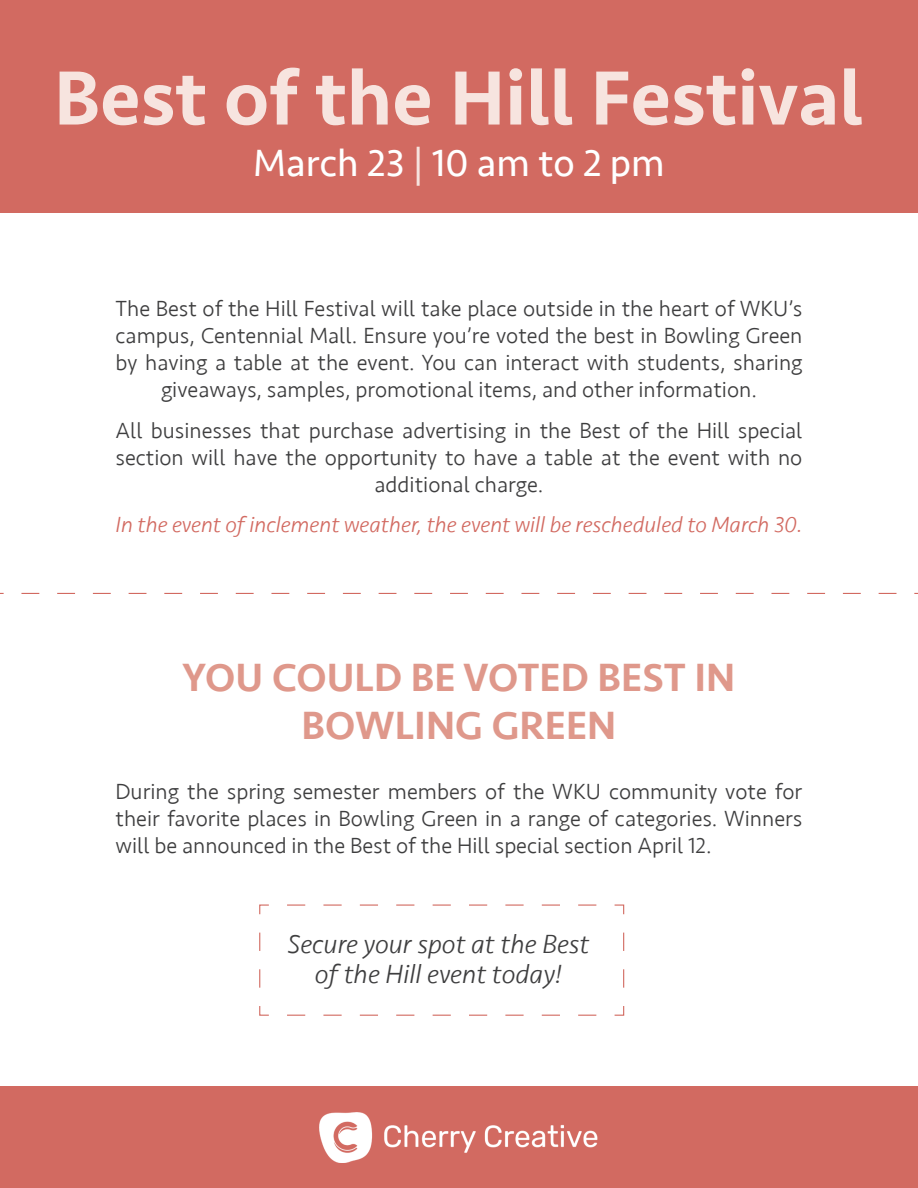
<style>
.page{position:relative;width:918px;height:1188px;background:#fff}
.page>*{position:absolute;margin:0;border:0;box-sizing:border-box;transform-origin:0 0}
.t1{font:500 79.5px "Seravek";color:#f7e4df}
.t2{font:500 40.5px/48px "Seravek";color:#df988b;text-align:center}
.t3{font:39px "Seravek";color:#fff}
.t4{font:italic 300 27px/30px "Seravek";color:#3e3e3f;text-align:center}
.t5{font:300 22.5px/27px "Seravek";color:#3e3e3f;text-align:center}
.t6{font:italic 300 22.5px "Seravek";color:#d26a61}
.s1{color:#f7e4df}
</style>
<div class="page">
<div style="left:0;top:0;width:918px;height:213px;background:#d26a61"></div>
<div style="left:0;top:1086px;width:918px;height:102px;background:#d26a61"></div>
<img style="left:319px;top:1112px;width:279px;height:50px">
<svg style="left:259px;top:904px;width:366px;height:112px"></svg>
<svg style="left:0;top:593px;width:918px;height:1px"></svg>
<p class="t1" style="left:54px;top:49px;width:811px">Best of the Hill Festival</p>
<p class="t3" style="left:253px;top:133px;width:413px">March 23 <span class="s1">|</span> 10 am to 2 pm</p>
<p class="t5" style="left:116px;top:296px;width:688px">The Best of the Hill Festival will take place outside in the heart of WKU’s campus, Centennial Mall. Ensure you’re voted the best in Bowling Green by having a table at the event. You can interact with students, sharing giveaways, samples, promotional items, and other information.</p>
<p class="t5" style="left:116px;top:417px;width:688px">All businesses that purchase advertising in the Best of the Hill special section will have the opportunity to have a table at the event with no additional charge.</p>
<p class="t6" style="left:116px;top:511px;width:688px">In the event of inclement weather, the event will be rescheduled to March 30.</p>
<p class="t2" style="left:183px;top:654px;width:554px">YOU COULD BE VOTED BEST IN<br>BOWLING GREEN</p>
<p class="t5" style="left:116px;top:778px;width:688px;text-align:justify">During the spring semester members of the WKU community vote for their favorite places in Bowling Green in a range of categories. Winners will be announced in the Best of the Hill special section April 12.</p>
<p class="t4" style="left:288px;top:930px;width:303px">Secure your spot at the Best of the Hill event today!</p>
</div>
